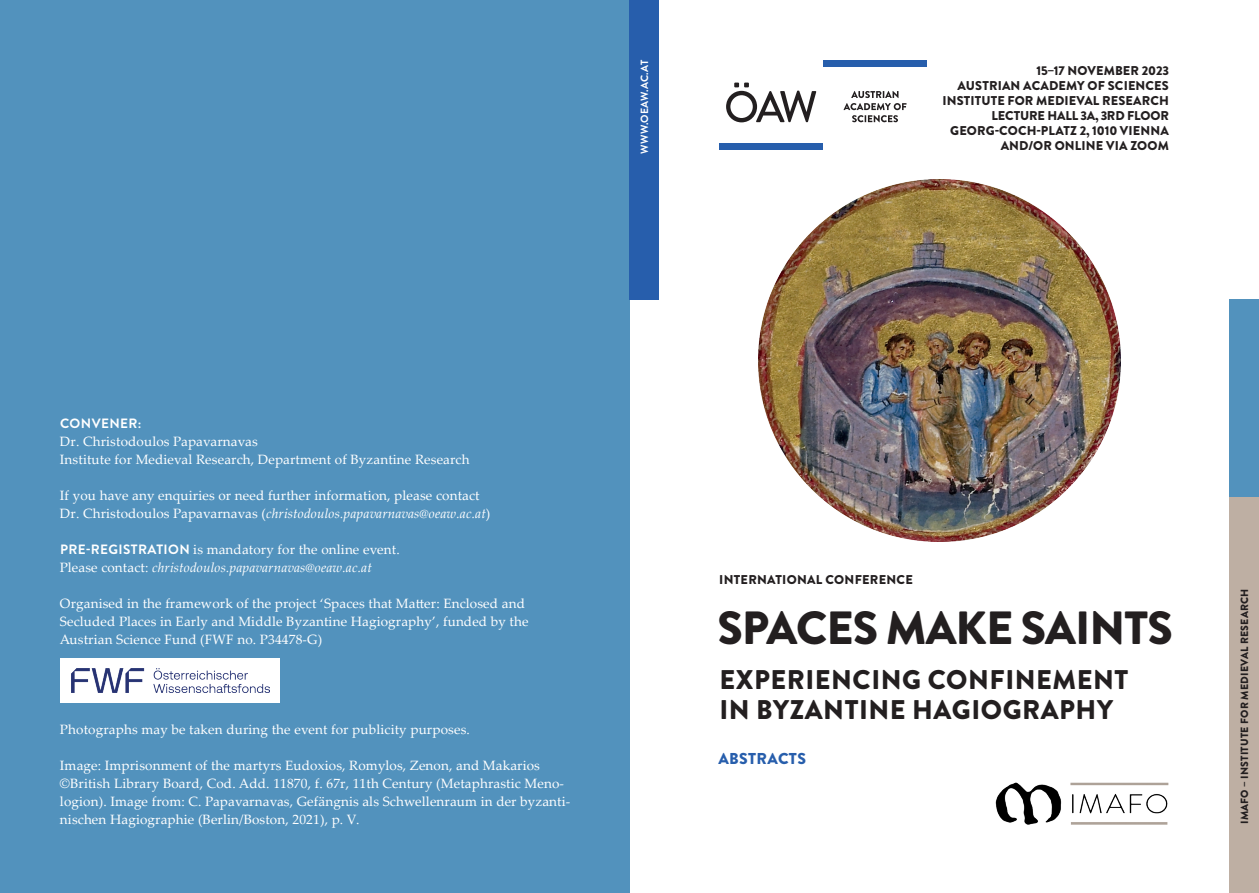
<style>
.page{position:relative;width:1259px;height:893px;background:#fff}
.page>*{position:absolute;margin:0;border:0;box-sizing:border-box;transform-origin:0 0}
.t1{font:900 46.5px "Brandon Grotesque";letter-spacing:-.02em;color:#231f20}
.t2{font:900 27px/30px "Brandon Grotesque";letter-spacing:.02em;color:#231f20}
.t3{font:900 15.75px "Brandon Grotesque";letter-spacing:.02em;color:#275eac}
.t4{font:13.5px/18px "Palatino Linotype";letter-spacing:.01em;color:#fff}
.t5{font:700 13.5px "Brandon Grotesque";letter-spacing:.03em;color:#fff}
.t6{font:900 12.75px/15px "Brandon Grotesque";letter-spacing:.01em;color:#231f20;text-align:right}
.t7{font:900 10.5px "Brandon Grotesque";letter-spacing:.02em;color:#231f20}
.t8{font:700 10.5px "Brandon Grotesque";letter-spacing:.02em;color:#fff}
.s1{font-style:italic}
.s2{font-family:"Brandon Grotesque";font-weight:700}
</style>
<div class="page">
<div style="left:0;top:0;width:629px;height:893px;background:#5292bd"></div>
<img style="left:995px;top:782px;width:174px;height:43px">
<div style="left:60px;top:658px;width:220px;height:45px;background:#fff"></div>
<img style="left:72px;top:668px;width:197px;height:25px">
<img style="left:759px;top:179px;width:362px;height:362px">
<div style="left:629px;top:0;width:30px;height:300px;background:#275eac"></div>
<div style="left:1229px;top:494px;width:30px;height:399px;background:#beafa3"></div>
<div style="left:1229px;top:299px;width:30px;height:198px;background:#5292bd"></div>
<div style="left:719px;top:143px;width:104px;height:7px;background:#275eac"></div>
<div style="left:823px;top:60px;width:104px;height:7px;background:#275eac"></div>
<svg style="left:726px;top:83px;width:90px;height:39px"></svg>
<svg style="left:843px;top:91px;width:63px;height:31px"></svg>
<p class="t8" style="left:637px;top:154px;width:95px;rotate:-90deg">WWW.OEAW.AC.AT</p>
<p class="t6" style="left:942px;top:63px;width:228px">15–17 NOVEMBER 2023<br>AUSTRIAN ACADEMY OF SCIENCES<br>INSTITUTE FOR MEDIEVAL RESEARCH<br>LECTURE HALL 3A, 3RD FLOOR<br>GEORG-COCH-PLATZ 2, 1010 VIENNA<br>AND/OR ONLINE VIA ZOOM</p>
<p class="t5" style="left:60px;top:414px;width:83px">CONVENER:</p>
<p class="t4" style="left:60px;top:432px;width:411px">Dr. Christodoulos Papavarnavas<br>Institute for Medieval Research, Department of Byzantine Research</p>
<p class="t4" style="left:60px;top:486px;width:432px">If you have any enquiries or need further information, please contact<br>Dr. Christodoulos Papavarnavas (<span class="s1">christodoulos.papavarnavas@oeaw.ac.at</span>)</p>
<p class="t4" style="left:60px;top:540px;width:341px"><span class="s2">PRE-REGISTRATION</span> is mandatory for the online event.<br>Please contact: <span class="s1">christodoulos.papavarnavas@oeaw.ac.at</span></p>
<p class="t4" style="left:60px;top:594px;width:470px">Organised in the framework of the project ‘Spaces that Matter: Enclosed and<br>Secluded Places in Early and Middle Byzantine Hagiography’, funded by the<br>Austrian Science Fund (FWF no. P34478-G)</p>
<p class="t4" style="left:60px;top:720px;width:411px">Photographs may be taken during the event for publicity purposes.</p>
<p class="t4" style="left:60px;top:756px;width:512px">Image: Imprisonment of the martyrs Eudoxios, Romylos, Zenon, and Makarios ©British Library Board, Cod. Add. 11870, f. 67r, 11th Century (Metaphrastic Meno&shy;logion). Image from: C. Papavarnavas, Gefängnis als Schwellenraum in der byzanti&shy;nischen Hagiographie (Berlin/Boston, 2021), p. V.</p>
<p class="t6" style="left:719px;top:573px;width:195px">INTERNATIONAL CONFERENCE</p>
<h1 class="t1" style="left:717px;top:595px;width:457px">SPACES MAKE SAINTS</h1>
<h2 class="t2" style="left:719px;top:665px;width:410px">EXPERIENCING CONFINEMENT<br>IN BYZANTINE HAGIOGRAPHY</h2>
<p class="t3" style="left:718px;top:748px;width:89px">ABSTRACTS</p>
<p class="t7" style="left:1237px;top:824px;width:237px;rotate:-90deg">IMAFO – INSTITUTE FOR MEDIEVAL RESEARCH</p>
</div>
